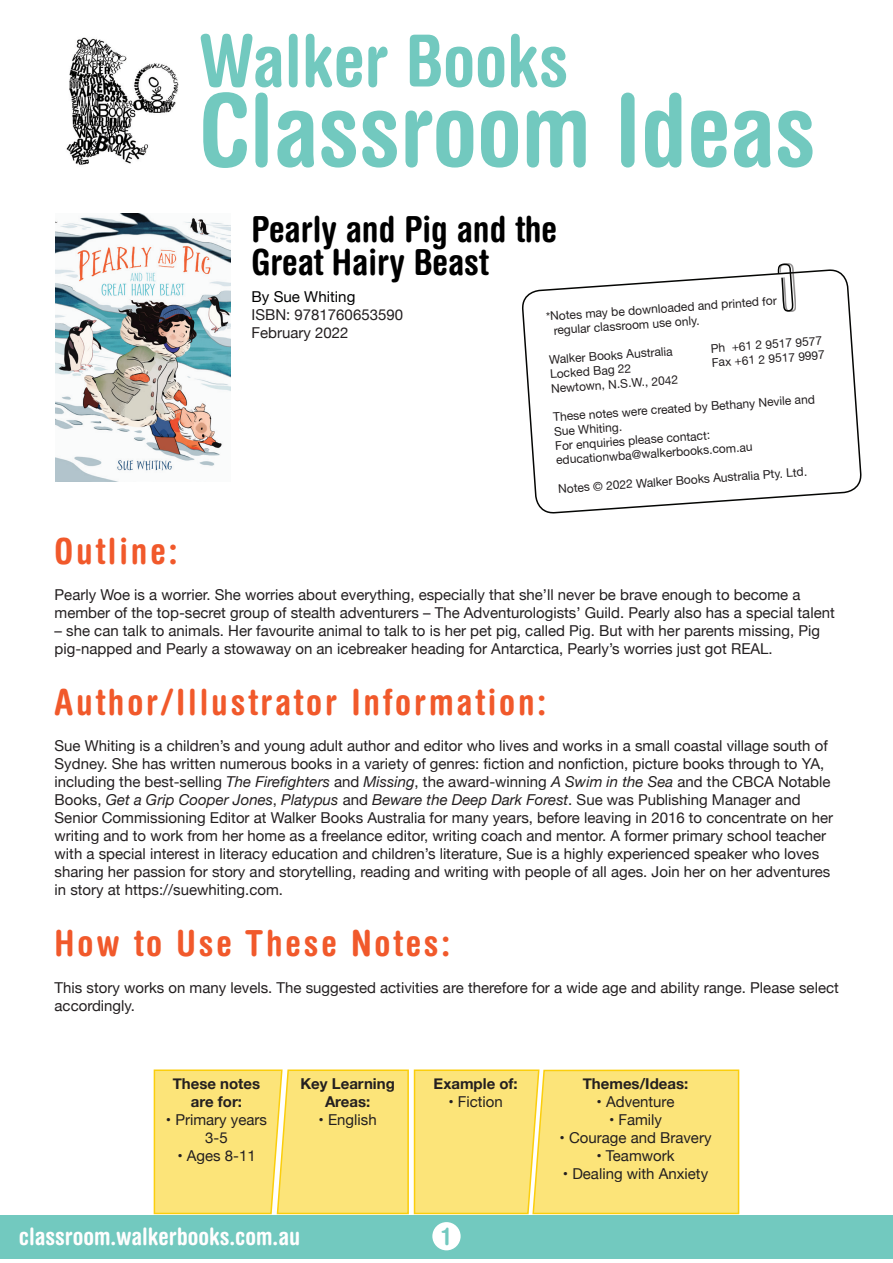
<style>
.page{position:relative;width:893px;height:1263px;background:#fff}
.page>*{position:absolute;margin:0;border:0;box-sizing:border-box;transform-origin:0 0}
.t1{font:700 condensed 100.5px "Helvetica Rounded";color:#72c9bf}
.t2{font:700 condensed 72px "Helvetica Rounded";color:#72c9bf}
.t3{font:700 condensed 36px "Helvetica Rounded";letter-spacing:.08em;color:#f1592b}
.t4{font:700 condensed 36px/33px "Helvetica Rounded";color:#000}
.t5{font:700 condensed 24px "Helvetica Rounded";color:#fffefe}
.t6{font:700 condensed 24px "Helvetica Rounded";color:#72c9bf}
.t7{font:15px/18px "Helvetica Neue";color:#231f20}
.t8{font:700 15px/18px "Helvetica Neue";color:#231f20;text-align:center}
.t9{font:12px/14.4px "Helvetica Neue";color:#231f20}
.s1{color:#000}
.s2{font-style:italic}
</style>
<div class="page">
<div style="left:0;top:1215px;width:893px;height:44px;background:#72c9bf"></div>
<img style="left:66px;top:37px;width:113px;height:128px">
<svg style="left:522px;top:269px;width:340px;height:245px"></svg>
<div style="left:780px;top:264px;width:15px;height:48px;background:#231f20;opacity:.5"></div>
<svg style="left:777px;top:263px;width:17px;height:50px"></svg>
<svg style="left:153px;top:1069px;width:587px;height:146px"></svg>
<div style="left:432px;top:1222px;width:29px;height:28px;background:#fff;border-radius:50%"></div>
<img style="left:56px;top:214px;width:175px;height:268px">
<p class="t2" style="left:199px;top:17px;width:371px">Walker Books</p>
<p class="t1" style="left:199px;top:69px;width:618px">Classroom Ideas</p>
<p class="t4" style="left:252px;top:212px;width:307px">Pearly and Pig and the<br>Great Hairy Beast</p>
<p class="t7" style="left:252px;top:288px;width:153px"><span class="s1">By Sue Whiting<br></span>ISBN: 9781760653590<br>February 2022</p>
<p class="t9" style="left:552px;top:309px;width:226px;text-indent:-7px;rotate:-4deg">*Notes may be downloaded and printed for regular classroom use only.</p>
<p class="t9" style="left:549px;top:353px;width:125px;rotate:-4deg">Walker Books Australia</p>
<p class="t9" style="left:710px;top:342px;width:113px;rotate:-4deg">Ph +61 2 9517 9577</p>
<p class="t9" style="left:711px;top:356px;width:115px;rotate:-4deg">Fax +61 2 9517 9997</p>
<p class="t9" style="left:550px;top:367px;width:83px;rotate:-4deg">Locked Bag 22</p>
<p class="t9" style="left:551px;top:382px;width:129px;rotate:-4deg">Newtown, N.S.W., 2042</p>
<p class="t9" style="left:553px;top:411px;width:264px;rotate:-4deg">These notes were created by Bethany Nevile and<br>Sue Whiting.<br>For enquiries please contact: educationwba@walkerbooks.com.au</p>
<p class="t9" style="left:558px;top:482px;width:251px;rotate:-4deg">Notes © 2022 Walker Books Australia Pty. Ltd.</p>
<p class="t3" style="left:55px;top:529px;width:124px">Outline:</p>
<p class="t7" style="left:55px;top:587px;width:782px">Pearly Woe is a worrier. She worries about everything, especially that she’ll never be brave enough to become a member of the top-secret group of stealth adventurers – The Adventurologists’ Guild. Pearly also has a special talent</p>
<p class="t7" style="left:55px;top:623px;width:767px">– she can talk to animals. Her favourite animal to talk to is her pet pig, called Pig. But with her parents missing, Pig pig-napped and Pearly a stowaway on an icebreaker heading for Antarctica, Pearly’s worries just got REAL.</p>
<p class="t3" style="left:55px;top:680px;width:493px">Author/Illustrator Information:</p>
<p class="t7" style="left:55px;top:738px;width:780px">Sue Whiting is a children’s and young adult author and editor who lives and works in a small coastal village south of Sydney. She has written numerous books in a variety of genres: fiction and nonfiction, picture books through to YA, including the best-selling <span class="s2">The Firefighters</span> and <span class="s2">Missing</span>, the award-winning <span class="s2">A Swim in the Sea</span> and the CBCA Notable Books, <span class="s2">Get a Grip Cooper Jones</span>, <span class="s2">Platypus</span> and <span class="s2">Beware the Deep Dark Forest</span>. Sue was Publishing Manager and Senior Commissioning Editor at Walker Books Australia for many years, before leaving in 2016 to concentrate on her writing and to work from her home as a freelance editor, writing coach and mentor. A former primary school teacher with a special interest in literacy education and children’s literature, Sue is a highly experienced speaker who loves sharing her passion for story and storytelling, reading and writing with people of all ages. Join her on her adventures in story at https://suewhiting.com.</p>
<p class="t3" style="left:55px;top:922px;width:397px">How to Use These Notes:</p>
<p class="t7" style="left:55px;top:979px;width:786px">This story works on many levels. The suggested activities are therefore for a wide age and ability range. Please select accordingly.</p>
<p class="t8" style="left:173px;top:1075px;width:89px">These notes are for:</p>
<p class="t7" style="left:166px;top:1112px;width:103px;text-align:center">• Primary years<br>3-5</p>
<p class="t7" style="left:177px;top:1148px;width:80px">• Ages 8-11</p>
<p class="t8" style="left:300px;top:1075px;width:96px">Key Learning<br>Areas:</p>
<p class="t7" style="left:319px;top:1112px;width:60px">• English</p>
<p class="t5" style="left:19px;top:1222px;width:283px">classroom.walkerbooks.com.au</p>
<p class="t8" style="left:434px;top:1075px;width:86px">Example of:</p>
<p class="t7" style="left:448px;top:1094px;width:56px">• Fiction</p>
<p class="t6" style="left:442px;top:1222px;width:9px">1</p>
<p class="t8" style="left:583px;top:1075px;width:107px">Themes/Ideas:</p>
<p class="t7" style="left:597px;top:1094px;width:79px">• Adventure</p>
<p class="t7" style="left:609px;top:1112px;width:55px">• Family</p>
<p class="t7" style="left:560px;top:1130px;width:153px">• Courage and Bravery</p>
<p class="t7" style="left:596px;top:1148px;width:80px">• Teamwork</p>
<p class="t7" style="left:563px;top:1166px;width:147px">• Dealing with Anxiety</p>
</div>
